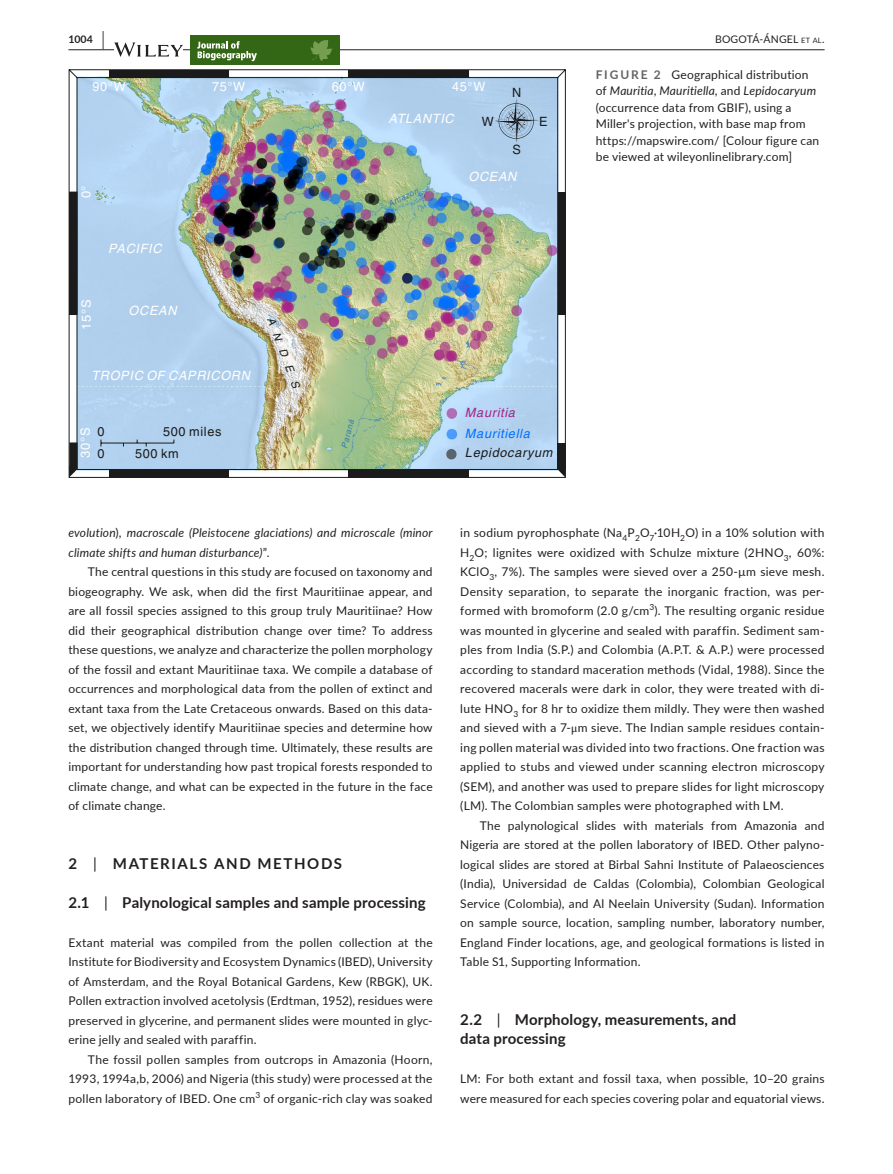
<style>
.page{position:relative;width:893px;height:1174px;background:#fff}
.page>*{position:absolute;margin:0;border:0;box-sizing:border-box;transform-origin:0 0}
.t1{font:700 15px/19.5px "Lato";letter-spacing:.01em;color:#231f20}
.t2{font:700 15px "Lato";letter-spacing:.11em;color:#231f20}
.t3{font:italic 12.75px "Helvetica";letter-spacing:.055em;color:#fff}
.t4{font:12.75px "Helvetica";letter-spacing:.055em;color:#fff}
.t5{font:12.75px "Helvetica";letter-spacing:.055em;color:#1b1b1b}
.t6{font:italic 12.75px "Helvetica";letter-spacing:.055em;color:#1b1b1b}
.t7{font:italic 12.75px "Helvetica";letter-spacing:.055em;color:#0070ff}
.t8{font:italic 12.75px "Helvetica";letter-spacing:.055em;color:#a72186}
.t9{font:12px/19.5px "Lato";letter-spacing:.015em;color:#231f20;text-align:justify}
.t10{font:italic 12px/19.5px "Lato";letter-spacing:.015em;color:#231f20}
.t11{font:italic 10.95px "Helvetica";color:#1b1b1b}
.t12{font:10.5px "Lato";letter-spacing:.02em;color:#231f20}
.t13{font:700 10.5px "Lato";color:#231f20}
.t14{font:8.4px "Lato";color:#231f20}
.t15{font:italic 8.25px "Helvetica";color:#307bb4}
.s1{font-size:19.5px}
.s2{font-size:7.35px}
.s3{font-weight:700;color:#636366}
.s4{font-style:italic}
.s5{font-style:normal}
.s6{font-weight:400}
.s7{font-family:"STIX"}
</style>
<div class="page">
<hr style="left:68px;top:49px;width:756px;height:1px;background:#231f20">
<svg style="left:114px;top:42px;width:69px;height:15px"></svg>
<div style="left:305px;top:35px;width:34px;height:30px;background:#346715"></div>
<div style="left:191px;top:35px;width:114px;height:30px;background:#346715"></div>
<svg style="left:311px;top:40px;width:21px;height:21px"></svg>
<svg style="left:197px;top:41px;width:60px;height:20px"></svg>
<img style="left:68px;top:69px;width:498px;height:409px">
<svg style="left:558px;top:469px;width:7px;height:8px"></svg>
<svg style="left:69px;top:466px;width:8px;height:11px"></svg>
<p class="t13" style="left:68px;top:31px;width:37px">1004 <span class="s1">|</span></p>
<p class="t12" style="left:715px;top:31px;width:111px">BOGOTÁ-ÁNGEL <span class="s2">et al</span>.</p>
<p class="t4" style="left:92px;top:79px;width:35px">90°W</p>
<p class="t4" style="left:79px;top:198px;width:15px;rotate:-90deg">0°</p>
<p class="t3" style="left:108px;top:241px;width:55px">PACIFIC</p>
<p class="t4" style="left:212px;top:79px;width:35px">75°W</p>
<p class="t4" style="left:332px;top:79px;width:35px">60°W</p>
<p class="t4" style="left:79px;top:330px;width:32px;rotate:-90deg">15°S</p>
<p class="t3" style="left:129px;top:303px;width:49px">OCEAN</p>
<p class="t3" style="left:91px;top:368px;width:160px">TROPIC OF CAPRICORN</p>
<p class="t4" style="left:78px;top:458px;width:32px;rotate:-90deg">30°S</p>
<p class="t5" style="left:98px;top:424px;width:9px">0</p>
<p class="t5" style="left:163px;top:424px;width:60px">500 miles</p>
<p class="t5" style="left:98px;top:446px;width:9px">0</p>
<p class="t5" style="left:135px;top:446px;width:45px">500 km</p>
<p class="t11" style="left:276px;top:315px;width:75px;rotate:69deg">A N D E S</p>
<p class="t15" style="left:340px;top:447px;width:30px;rotate:-75deg">Paraná</p>
<p class="t4" style="left:452px;top:79px;width:35px">45°W</p>
<p class="t5" style="left:482px;top:114px;width:13px">W</p>
<p class="t5" style="left:539px;top:114px;width:10px">E</p>
<p class="t5" style="left:512px;top:142px;width:10px">S</p>
<p class="t5" style="left:512px;top:85px;width:11px">N</p>
<p class="t3" style="left:388px;top:111px;width:67px">ATLANTIC</p>
<p class="t15" style="left:387px;top:200px;width:34px;rotate:-27deg">Amazon</p>
<p class="t3" style="left:468px;top:169px;width:49px">OCEAN</p>
<p class="t8" style="left:465px;top:405px;width:52px">Mauritia</p>
<p class="t7" style="left:465px;top:426px;width:66px">Mauritiella</p>
<p class="t6" style="left:465px;top:445px;width:89px">Lepidocaryum</p>
<p class="t9" style="left:596px;top:66px;width:225px;line-height:16.5px;text-align:left"><span class="s3">FIGURE 2</span> Geographical distribution of <span class="s4">Mauritia</span>, <span class="s4">Mauritiella</span>, and <span class="s4">Lepidocaryum </span>(occurrence data from GBIF), using a Miller's projection, with base map from https://mapswire.com/ [Colour figure can be viewed at wileyonlinelibrary.com]</p>
<p class="t10" style="left:68px;top:522px;width:366px">evolution<span class="s5">),</span> macroscale (Pleistocene glaciations) and microscale (minor climate shifts and human disturbance)<span class="s5">”.</span></p>
<p class="t9" style="left:68px;top:561px;width:366px;text-indent:20px">The central questions in this study are focused on taxonomy and biogeography. We ask, when did the first Mauritiinae appear, and are all fossil species assigned to this group truly Mauritiinae? How did their geographical distribution change over time? To address these questions, we analyze and characterize the pollen morphology of the fossil and extant Mauritiinae taxa. We compile a database of occurrences and morphological data from the pollen of extinct and extant taxa from the Late Cretaceous onwards. Based on this data&shy;set, we objectively identify Mauritiinae species and determine how the distribution changed through time. Ultimately, these results are important for understanding how past tropical forests responded to climate change, and what can be expected in the future in the face of climate change.</p>
<p class="t2" style="left:68px;top:852px;width:275px">2 <span class="s6">|</span> MATERIALS AND METHODS</p>
<p class="t1" style="left:68px;top:892px;width:359px">2.1 <span class="s6">|</span> Palynological samples and sample processing</p>
<p class="t9" style="left:68px;top:932px;width:366px">Extant material was compiled from the pollen collection at the Institute for Biodiversity and Ecosystem Dynamics (IBED), University of Amsterdam, and the Royal Botanical Gardens, Kew (RBGK), UK.<br>Pollen extraction involved acetolysis (Erdtman, 1952), residues were preserved in glycerine, and permanent slides were mounted in glyc&shy;erine jelly and sealed with paraffin.</p>
<p class="t9" style="left:68px;top:1049px;width:366px;text-indent:20px">The fossil pollen samples from outcrops in Amazonia (Hoorn, 1993, 1994a,b, 2006) and Nigeria (this study) were processed at the pollen laboratory of IBED. One cm<sup>3</sup> of organic-rich clay was soaked</p>
<p class="t9" style="left:460px;top:522px;width:366px">in sodium pyrophosphate (Na<sub>4</sub>P<sub>2</sub>O<sub>7</sub>·10H<sub>2</sub>O) in a 10% solution with H<sub>2</sub>O; lignites were oxidized with Schulze mixture (2HNO<sub>3</sub>, 60%:<br>KClO<sub>3</sub>, 7%). The samples were sieved over a 250-µm sieve mesh.<br>Density separation, to separate the inorganic fraction, was per&shy;formed with bromoform (2.0 g/cm ). The resulting organic residue</p>
<p class="t14" style="left:649px;top:601px;width:6px">3</p>
<p class="t9" style="left:460px;top:620px;width:366px">was mounted in glycerine and sealed with paraffin. Sediment sam&shy;ples from India (S.P.) and Colombia (A.P.T. &amp; A.P.) were processed according to standard maceration methods (Vidal, 1988). Since the recovered macerals were dark in color, they were treated with di&shy;lute HNO<sub>3</sub> for 8 hr to oxidize them mildly. They were then washed and sieved with a 7-<span class="s7">μ</span>m sieve. The Indian sample residues contain&shy;ing pollen material was divided into two fractions. One fraction was applied to stubs and viewed under scanning electron microscopy (SEM), and another was used to prepare slides for light microscopy (LM). The Colombian samples were photographed with LM.</p>
<p class="t9" style="left:460px;top:815px;width:366px;text-indent:20px">The palynological slides with materials from Amazonia and Nigeria are stored at the pollen laboratory of IBED. Other palyno&shy;logical slides are stored at Birbal Sahni Institute of Palaeosciences (India), Universidad de Caldas (Colombia), Colombian Geological Service (Colombia), and Al Neelain University (Sudan). Information on sample source, location, sampling number, laboratory number, England Finder locations, age, and geological formations is listed in Table S1, Supporting Information.</p>
<p class="t1" style="left:460px;top:1009px;width:278px">2.2 <span class="s6">|</span> Morphology, measurements, and data processing</p>
<p class="t9" style="left:460px;top:1068px;width:366px">LM: For both extant and fossil taxa, when possible, 10–20 grains were measured for each species covering polar and equatorial views.</p>
</div>
